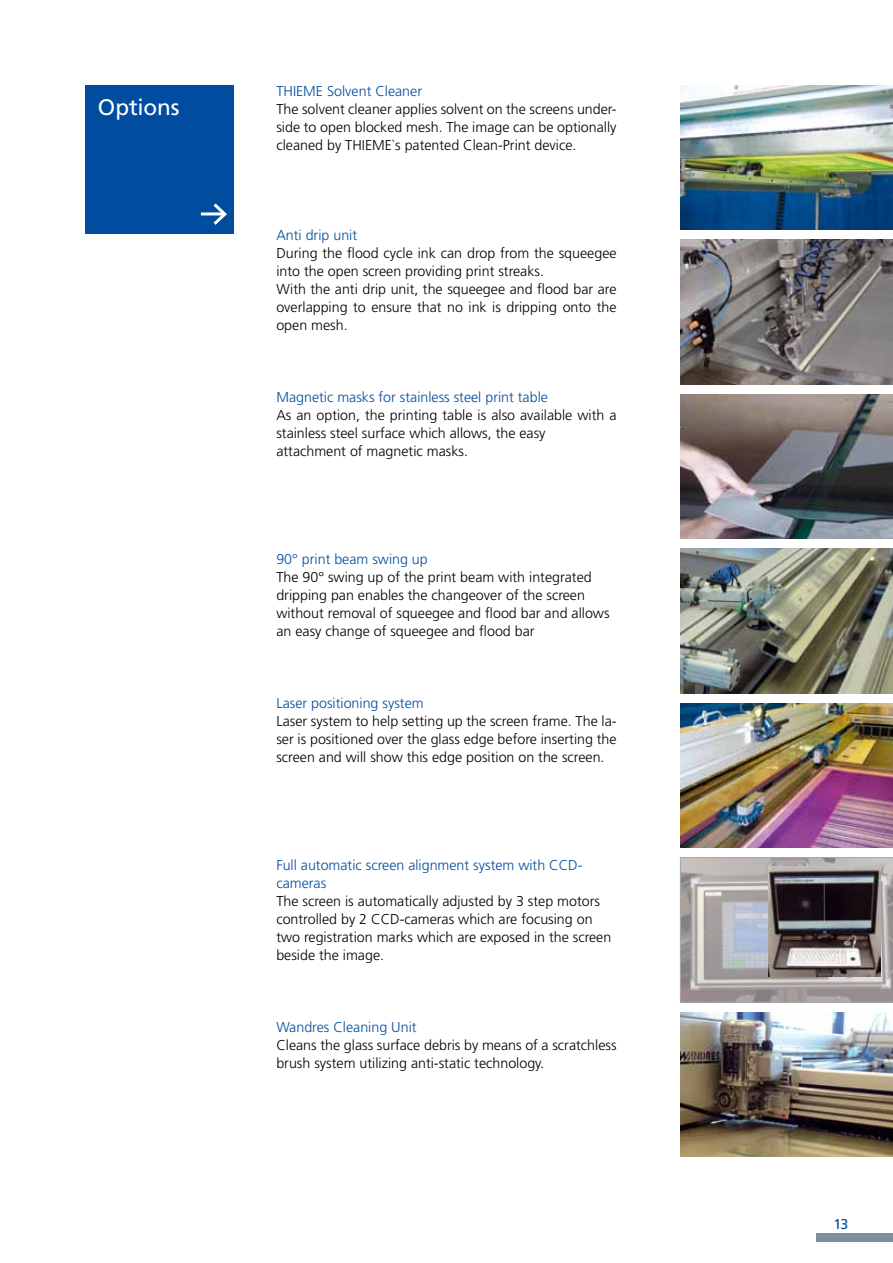
<style>
.page{position:relative;width:893px;height:1263px;background:#fff}
.page>*{position:absolute;margin:0;border:0;box-sizing:border-box;transform-origin:0 0}
.t1{font:22.5px "Frutiger LT Std";color:#fff}
.t2{font:300 14.25px/18px "Frutiger LT Std";color:#000}
.t3{font:300 14.25px/18px "Frutiger LT Std";color:#004d9f}
.t4{font:14.25px "Frutiger LT Std";color:#004d9f}
</style>
<div class="page">
<div style="left:816px;top:1233px;width:77px;height:9px;background:#7f8e9a"></div>
<div style="left:85px;top:85px;width:149px;height:149px;background:#004d9f"></div>
<hr style="left:201px;top:212px;width:23px;height:3px;background:#fff">
<svg style="left:210px;top:203px;width:17px;height:22px"></svg>
<img style="left:680px;top:1012px;width:213px;height:145px">
<img style="left:680px;top:703px;width:213px;height:145px">
<img style="left:680px;top:240px;width:213px;height:144px">
<img style="left:680px;top:85px;width:213px;height:145px">
<img style="left:680px;top:394px;width:213px;height:145px">
<img style="left:680px;top:549px;width:213px;height:144px">
<svg style="left:680px;top:857px;width:213px;height:145px;background:#b0acae"></svg>
<img style="left:768px;top:866px;width:112px;height:111px">
<h1 class="t1" style="left:98px;top:94px;width:83px">Options</h1>
<p class="t3" style="left:276px;top:82px;width:147px">THIEME Solvent Cleaner</p>
<p class="t2" style="left:276px;top:100px;width:342px;text-align:justify">The solvent cleaner applies solvent on the screens under&shy;side to open blocked mesh. The image can be optionally cleaned by THIEME`s patented Clean-Print device.</p>
<p class="t3" style="left:276px;top:226px;width:82px">Anti drip unit</p>
<p class="t2" style="left:276px;top:244px;width:342px">During the flood cycle ink can drop from the squeegee into the open screen providing print streaks.<br>With the anti drip unit, the squeegee and flood bar are overlapping to ensure that no ink is dripping onto the open mesh.</p>
<p class="t3" style="left:276px;top:388px;width:273px">Magnetic masks for stainless steel print table</p>
<p class="t2" style="left:276px;top:406px;width:342px">As an option, the printing table is also available with a stainless steel surface which allows, the easy attachment of magnetic masks.</p>
<p class="t3" style="left:276px;top:550px;width:153px">90° print beam swing up</p>
<p class="t2" style="left:276px;top:568px;width:335px">The 90° swing up of the print beam with integrated dripping pan enables the changeover of the screen without removal of squeegee and flood bar and allows an easy change of squeegee and flood bar</p>
<p class="t3" style="left:276px;top:694px;width:149px">Laser positioning system</p>
<p class="t2" style="left:276px;top:712px;width:342px;text-align:justify">Laser system to help setting up the screen frame. The la&shy;ser is positioned over the glass edge before inserting the screen and will show this edge position on the screen.</p>
<p class="t3" style="left:276px;top:856px;width:308px">Full automatic screen alignment system with CCD&shy;cameras</p>
<p class="t2" style="left:276px;top:892px;width:336px">The screen is automatically adjusted by 3 step motors controlled by 2 CCD-cameras which are focusing on two registration marks which are exposed in the screen beside the image.</p>
<p class="t3" style="left:276px;top:1018px;width:142px">Wandres Cleaning Unit</p>
<p class="t2" style="left:276px;top:1036px;width:342px">Cleans the glass surface debris by means of a scratchless brush system utilizing anti-static technology.</p>
<p class="t4" style="left:833px;top:1215px;width:17px">13</p>
</div>
